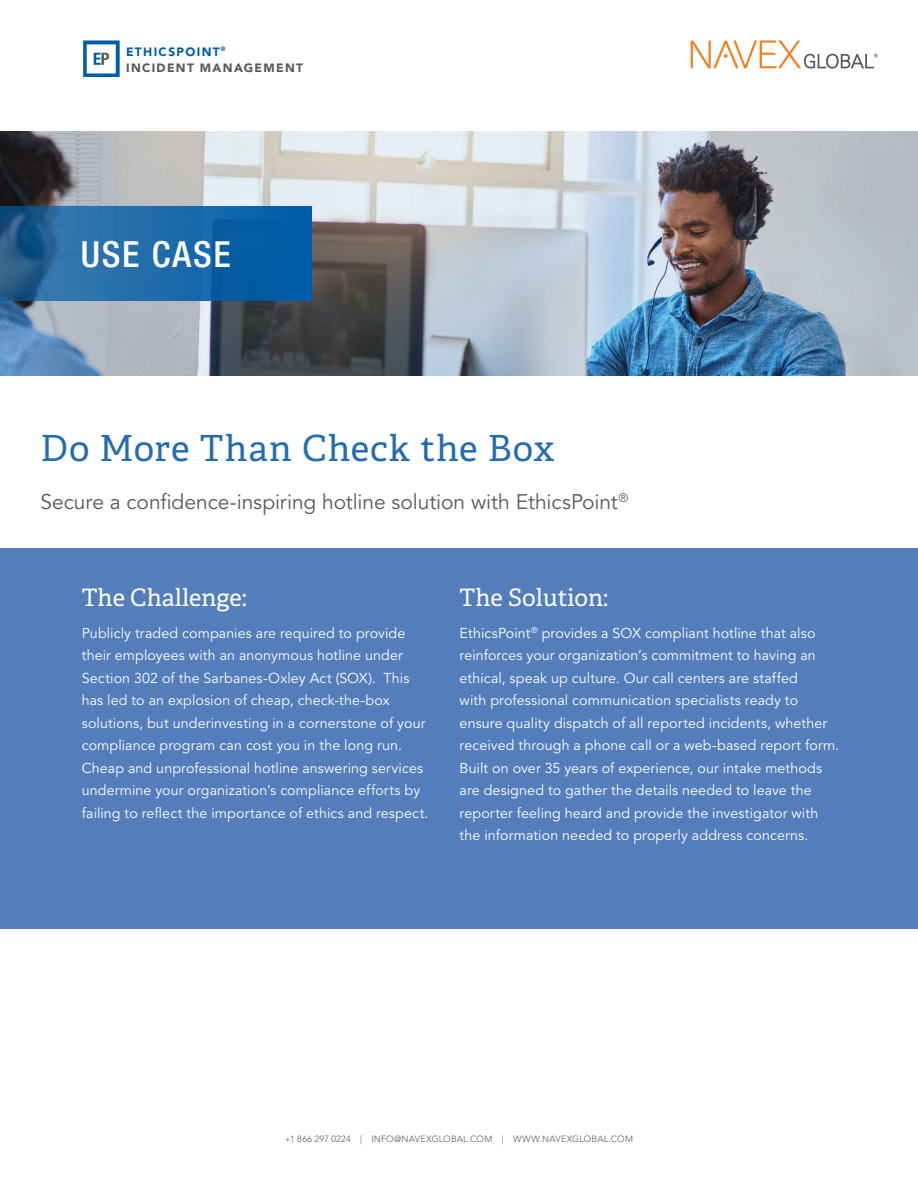
<style>
.page{position:relative;width:918px;height:1188px;background:#fff}
.page>*{position:absolute;margin:0;border:0;box-sizing:border-box;transform-origin:0 0}
.t1{font:36px "Adelle";letter-spacing:.025em;color:#236cb1}
.t2{font:500 condensed 36px "Helvetica Neue LT Std";letter-spacing:.05em;color:#fff}
.t3{font:24px "Adelle";color:#fff}
.t4{font:21px "Avenir LT Std";letter-spacing:-.005em;color:#57585a}
.t5{font:14.25px/22.5px "Avenir LT Std";letter-spacing:.01em;color:#fff}
.t6{font:900 12px "Avenir LT Std";letter-spacing:.11em;color:#57585a}
.t7{font:900 12px "Avenir LT Std";letter-spacing:.115em;color:#015da7}
.t8{font:300 9px "Avenir LT Std";letter-spacing:.025em;color:#57585a}
</style>
<div class="page">
<img style="left:0;top:131px;width:918px;height:244px">
<svg style="left:83px;top:40px;width:37px;height:37px"></svg>
<div style="left:0;top:548px;width:918px;height:381px;background:#547dbb"></div>
<svg style="left:691px;top:40px;width:187px;height:29px"></svg>
<svg style="left:0;top:206px;width:312px;height:94px;background:#1965a3"></svg>
<p class="t7" style="left:126px;top:45px;width:101px">ETHICSPOINT<sup>®</sup></p>
<p class="t6" style="left:126px;top:60px;width:178px">INCIDENT MANAGEMENT</p>
<h1 class="t2" style="left:81px;top:233px;width:152px">USE CASE</h1>
<h1 class="t1" style="left:40px;top:422px;width:515px">Do More Than Check the Box</h1>
<h3 class="t4" style="left:40px;top:489px;width:589px">Secure a confidence-inspiring hotline solution with EthicsPoint<sup>®</sup></h3>
<h2 class="t3" style="left:82px;top:580px;width:167px">The Challenge:</h2>
<p class="t5" style="left:82px;top:622px;width:348px">Publicly traded companies are required to provide their employees with an anonymous hotline under Section 302 of the Sarbanes-Oxley Act (SOX). This has led to an explosion of cheap, check-the-box solutions, but underinvesting in a cornerstone of your compliance program can cost you in the long run.<br>Cheap and unprofessional hotline answering services undermine your organization’s compliance efforts by failing to reflect the importance of ethics and respect.</p>
<h2 class="t3" style="left:460px;top:580px;width:150px">The Solution:</h2>
<p class="t5" style="left:460px;top:622px;width:381px">EthicsPoint<sup>®</sup> provides a SOX compliant hotline that also reinforces your organization’s commitment to having an ethical, speak up culture. Our call centers are staffed<br>with professional communication specialists ready to ensure quality dispatch of all reported incidents, whether received through a phone call or a web-based report form.<br>Built on over 35 years of experience, our intake methods are designed to gather the details needed to leave the reporter feeling heard and provide the investigator with the information needed to properly address concerns.</p>
<p class="t8" style="left:285px;top:1134px;width:350px">+1 866 297 0224 | INFO@NAVEXGLOBAL.COM | WWW.NAVEXGLOBAL.COM</p>
</div>
